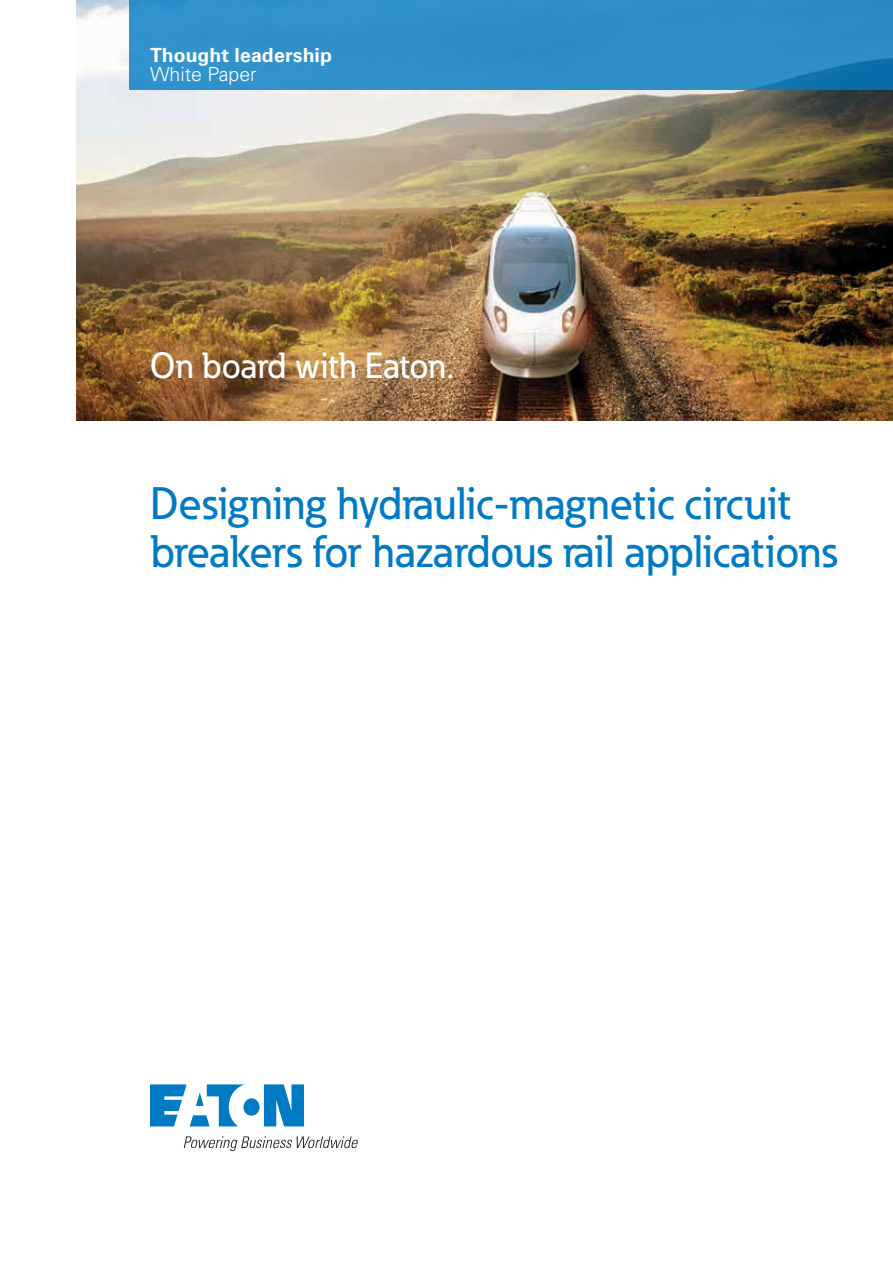
<style>
.page{position:relative;width:893px;height:1263px;background:#fff}
.page>*{position:absolute;margin:0;border:0;box-sizing:border-box;transform-origin:0 0}
.t1{font:500 45px/48px "Eaton";color:#007ac3}
.t2{font:500 36px "Eaton";color:#fff}
.t3{font:700 19.5px "Univers LT Std";letter-spacing:.005em;color:#fff}
.t4{font:300 19.5px "Univers LT Std";color:#fff}
</style>
<div class="page">
<img style="left:77px;top:0;width:816px;height:421px">
<div style="left:129px;top:0;width:764px;height:90px;background:#2f90c8"></div>
<svg style="left:150px;top:1084px;width:154px;height:42px"></svg>
<svg style="left:184px;top:1136px;width:174px;height:15px"></svg>
<p class="t3" style="left:150px;top:43px;width:184px">Thought leadership</p>
<p class="t4" style="left:150px;top:62px;width:108px">White Paper</p>
<p class="t2" style="left:150px;top:344px;width:305px">On board with Eaton.</p>
<p class="t1" style="left:150px;top:479px;width:689px">Designing hydraulic-magnetic circuit breakers for hazardous rail applications</p>
</div>
